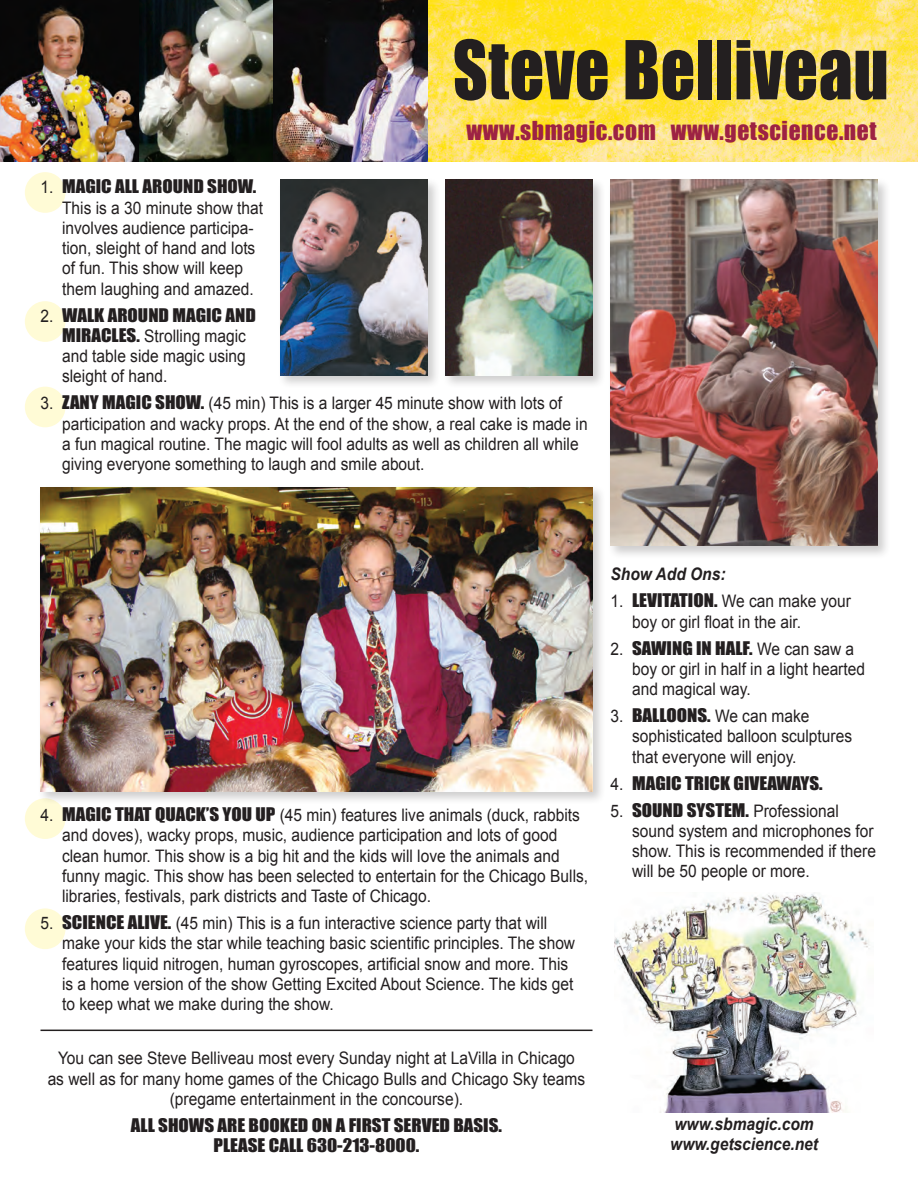
<style>
.page{position:relative;width:918px;height:1188px;background:#fff}
.page>*{position:absolute;margin:0;border:0;box-sizing:border-box;transform-origin:0 0}
.t1{font:75px "Impact";letter-spacing:.01em;color:#231f20;scale:.9 1}
.t2{font:24px "Impact";letter-spacing:.025em;color:#9d2243}
.t3{font:17.25px/20.2px "Arial";color:#231f20;scale:.9 1}
.t4{font:17.25px/20.2px "Impact";color:#231f20;text-align:center;scale:1.1 1}
.t5{font:italic 700 17.25px/20.2px "Arial";color:#231f20;scale:.9 1}
.s1{font-family:"Arial"}
.s2{font-family:"Impact"}
</style>
<div class="page">
<div style="left:25px;top:172px;width:41px;height:41px;background:#fffbd6;border-radius:50%"></div>
<div style="left:25px;top:301px;width:41px;height:41px;background:#fffbd6;border-radius:50%"></div>
<div style="left:25px;top:387px;width:41px;height:40px;background:#fffbd6;border-radius:50%"></div>
<div style="left:25px;top:798px;width:41px;height:41px;background:#fffbd6;border-radius:50%"></div>
<div style="left:25px;top:908px;width:41px;height:41px;background:#fffbd6;border-radius:50%"></div>
<img style="left:427px;top:0;width:491px;height:162px">
<div style="left:38px;top:484px;width:568px;height:322px;background:#231f20;opacity:.22"></div>
<img style="left:40px;top:487px;width:552px;height:305px">
<div style="left:608px;top:177px;width:283px;height:382px;background:#231f20;opacity:.22"></div>
<img style="left:610px;top:180px;width:268px;height:366px">
<div style="left:442px;top:177px;width:164px;height:213px;background:#231f20;opacity:.22"></div>
<img style="left:445px;top:180px;width:147px;height:196px">
<div style="left:277px;top:177px;width:164px;height:213px;background:#231f20;opacity:.22"></div>
<img style="left:280px;top:180px;width:147px;height:196px">
<img style="left:615px;top:893px;width:255px;height:220px">
<hr style="left:40px;top:1030px;width:552px;height:1px;background:#231f20">
<img style="left:139px;top:0;width:134px;height:162px">
<img style="left:0;top:0;width:139px;height:162px">
<img style="left:273px;top:0;width:154px;height:162px">
<h1 class="t1" style="left:453px;top:12px;width:486px">Steve Belliveau</h1>
<h2 class="t2" style="left:466px;top:112px;width:412px">www.sbmagic.com www.getscience.net</h2>
<p class="t4" style="left:40px;top:176px;width:198px"><span class="s1">1.</span> MAGIC ALL AROUND SHOW.</p>
<p class="t3" style="left:62px;top:198px;width:225px">This is a 30 minute show that involves audience participa&shy;tion, sleight of hand and lots of fun. This show will keep them laughing and amazed.</p>
<p class="t4" style="left:41px;top:304px;width:197px"><span class="s1">2.</span> WALK AROUND MAGIC AND</p>
<p class="t3" style="left:62px;top:326px;width:206px;text-align:justify"><span class="s2">MIRACLES.</span> Strolling magic and table side magic using sleight of hand.</p>
<p class="t3" style="left:62px;top:393px;width:585px;text-indent:-22px">3. <span class="s2">ZANY MAGIC SHOW.</span> (45 min) This is a larger 45 minute show with lots of participation and wacky props. At the end of the show, a real cake is made in a fun magical routine. The magic will fool adults as well as children all while giving everyone something to laugh and smile about.</p>
<p class="t3" style="left:62px;top:805px;width:586px;text-indent:-22px">4. <span class="s2">MAGIC THAT QUACK’S YOU UP</span> (45 min) features live animals (duck, rabbits and doves), wacky props, music, audience participation and lots of good clean humor. This show is a big hit and the kids will love the animals and funny magic. This show has been selected to entertain for the Chicago Bulls, libraries, festivals, park districts and Taste of Chicago.</p>
<p class="t3" style="left:62px;top:913px;width:572px;text-indent:-22px">5. <span class="s2">SCIENCE ALIVE.</span> (45 min) This is a fun interactive science party that will make your kids the star while teaching basic scientific principles. The show features liquid nitrogen, human gyroscopes, artificial snow and more. This is a home version of the show Getting Excited About Science. The kids get to keep what we make during the show.</p>
<p class="t3" style="left:48px;top:1048px;width:599px;text-align:center">You can see Steve Belliveau most every Sunday night at LaVilla in Chicago as well as for many home games of the Chicago Bulls and Chicago Sky teams (pregame entertainment in the concourse).</p>
<p class="t4" style="left:131px;top:1115px;width:339px">ALL SHOWS ARE BOOKED ON A FIRST SERVED BASIS.<br>PLEASE CALL 630-213-8000.</p>
<p class="t5" style="left:610px;top:565px;width:129px">Show Add Ons:</p>
<p class="t3" style="left:632px;top:591px;width:245px;text-indent:-22px">1. <span class="s2">LEVITATION.</span> We can make your boy or girl float in the air.</p>
<p class="t4" style="left:611px;top:637px;width:223px"><span class="s1">2.</span> SAWING IN HALF. <span class="s1">We can saw a</span></p>
<p class="t3" style="left:632px;top:659px;width:260px">boy or girl in half in a light hearted and magical way.</p>
<p class="t3" style="left:632px;top:706px;width:246px;text-indent:-22px">3. <span class="s2">BALLOONS.</span> We can make sophisticated balloon sculptures that everyone will enjoy.</p>
<p class="t4" style="left:611px;top:772px;width:194px"><span class="s1">4.</span> MAGIC TRICK GIVEAWAYS.</p>
<p class="t3" style="left:632px;top:801px;width:272px;text-indent:-22px">5. <span class="s2">SOUND SYSTEM.</span> Professional sound system and microphones for show. This is recommended if there will be 50 people or more.</p>
<p class="t5" style="left:670px;top:1114px;width:166px">www.sbmagic.com www.getscience.net</p>
</div>
